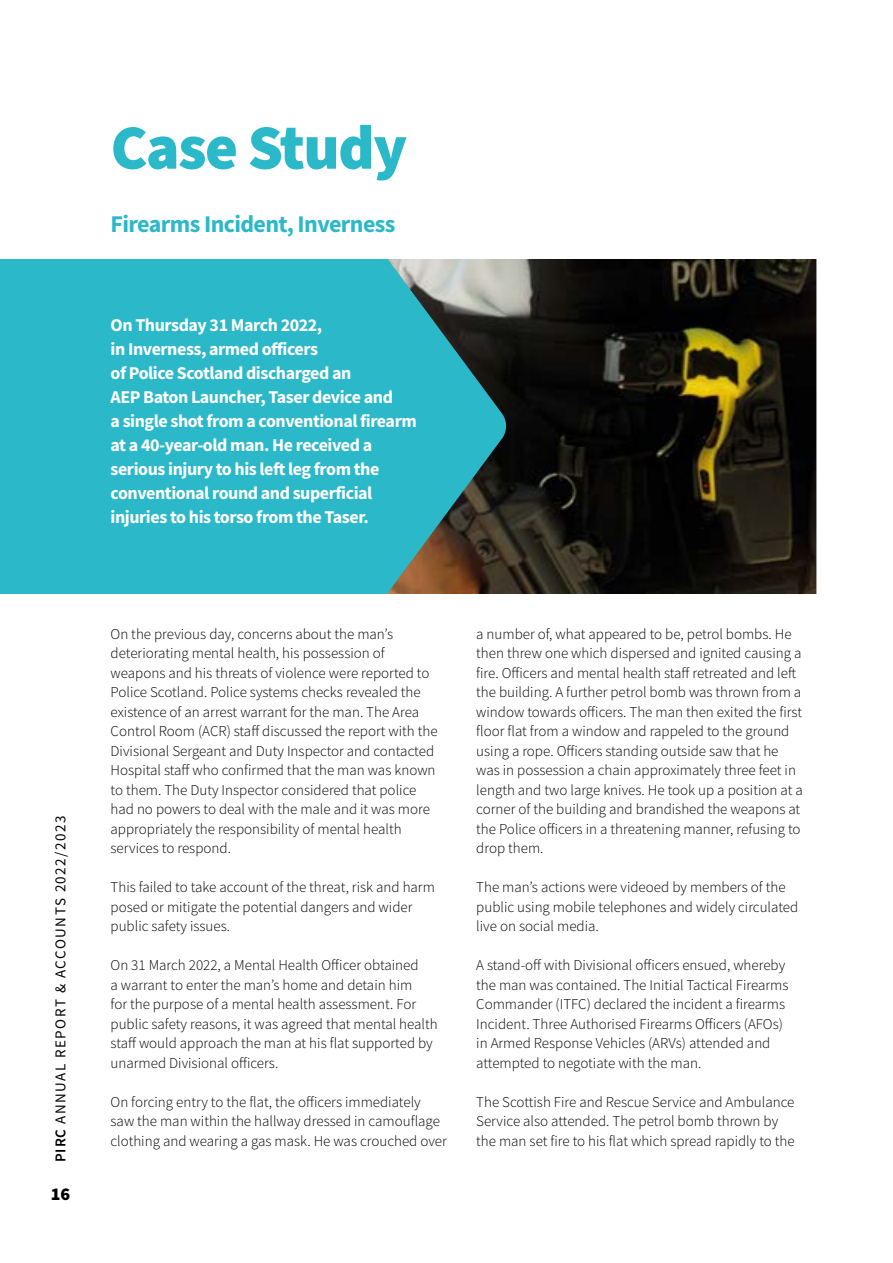
<style>
.page{position:relative;width:893px;height:1263px;background:#fff}
.page>*{position:absolute;margin:0;border:0;box-sizing:border-box;transform-origin:0 0}
.t1{font:900 63px "Source Sans Pro";letter-spacing:-.025em;color:#2bb8c9}
.t2{font:700 24px "Source Sans Pro";letter-spacing:-.025em;color:#2bb8c9}
.t3{font:700 18px/24px "Source Sans Pro";letter-spacing:-.025em;color:#fff}
.t4{font:900 18px "Source Sans Pro";color:#000}
.t5{font:300 15px/19.5px "Source Sans Pro";color:#000}
.t6{font:15px "Source Sans Pro";letter-spacing:.1em;color:#000}
.s1{font-weight:600}
</style>
<div class="page">
<img style="left:506px;top:259px;width:310px;height:335px">
<svg style="left:0;top:259px;width:506px;height:335px;background:#31adba"></svg>
<p class="t6" style="left:51px;top:1162px;width:348px;rotate:-90deg"><span class="s1">PIRC</span> ANNUAL REPORT &amp; ACCOUNTS 2022/2023</p>
<p class="t4" style="left:51px;top:1181px;width:21px">16</p>
<h1 class="t1" style="left:111px;top:104px;width:298px">Case Study</h1>
<h2 class="t2" style="left:111px;top:208px;width:286px">Firearms Incident, Inverness</h2>
<p class="t3" style="left:111px;top:312px;width:308px">On Thursday 31 March 2022,<br>in Inverness, armed officers<br>of Police Scotland discharged an<br>AEP Baton Launcher, Taser device and<br>a single shot from a conventional firearm at a 40-year-old man. He received a serious injury to his left leg from the conventional round and superficial injuries to his torso from the Taser.</p>
<p class="t5" style="left:111px;top:624px;width:329px">On the previous day, concerns about the man’s deteriorating mental health, his possession of weapons and his threats of violence were reported to Police Scotland. Police systems checks revealed the existence of an arrest warrant for the man. The Area Control Room (ACR) staff discussed the report with the Divisional Sergeant and Duty Inspector and contacted Hospital staff who confirmed that the man was known to them. The Duty Inspector considered that police had no powers to deal with the male and it was more appropriately the responsibility of mental health services to respond.</p>
<p class="t5" style="left:111px;top:877px;width:326px">This failed to take account of the threat, risk and harm posed or mitigate the potential dangers and wider public safety issues.</p>
<p class="t5" style="left:111px;top:955px;width:329px">On 31 March 2022, a Mental Health Officer obtained<br>a warrant to enter the man’s home and detain him<br>for the purpose of a mental health assessment. For public safety reasons, it was agreed that mental health staff would approach the man at his flat supported by unarmed Divisional officers.</p>
<p class="t5" style="left:111px;top:1092px;width:338px">On forcing entry to the flat, the officers immediately saw the man within the hallway dressed in camouflage clothing and wearing a gas mask. He was crouched over</p>
<p class="t5" style="left:476px;top:624px;width:328px">a number of, what appeared to be, petrol bombs. He then threw one which dispersed and ignited causing a fire. Officers and mental health staff retreated and left the building. A further petrol bomb was thrown from a window towards officers. The man then exited the first floor flat from a window and rappeled to the ground using a rope. Officers standing outside saw that he was in possession a chain approximately three feet in length and two large knives. He took up a position at a corner of the building and brandished the weapons at the Police officers in a threatening manner, refusing to drop them.</p>
<p class="t5" style="left:476px;top:877px;width:324px">The man’s actions were videoed by members of the public using mobile telephones and widely circulated live on social media.</p>
<p class="t5" style="left:476px;top:955px;width:314px">A stand-off with Divisional officers ensued, whereby the man was contained. The Initial Tactical Firearms Commander (ITFC) declared the incident a firearms Incident. Three Authorised Firearms Officers (AFOs) in Armed Response Vehicles (ARVs) attended and attempted to negotiate with the man.</p>
<p class="t5" style="left:476px;top:1092px;width:320px">The Scottish Fire and Rescue Service and Ambulance<br>Service also attended. The petrol bomb thrown by the man set fire to his flat which spread rapidly to the</p>
</div>
